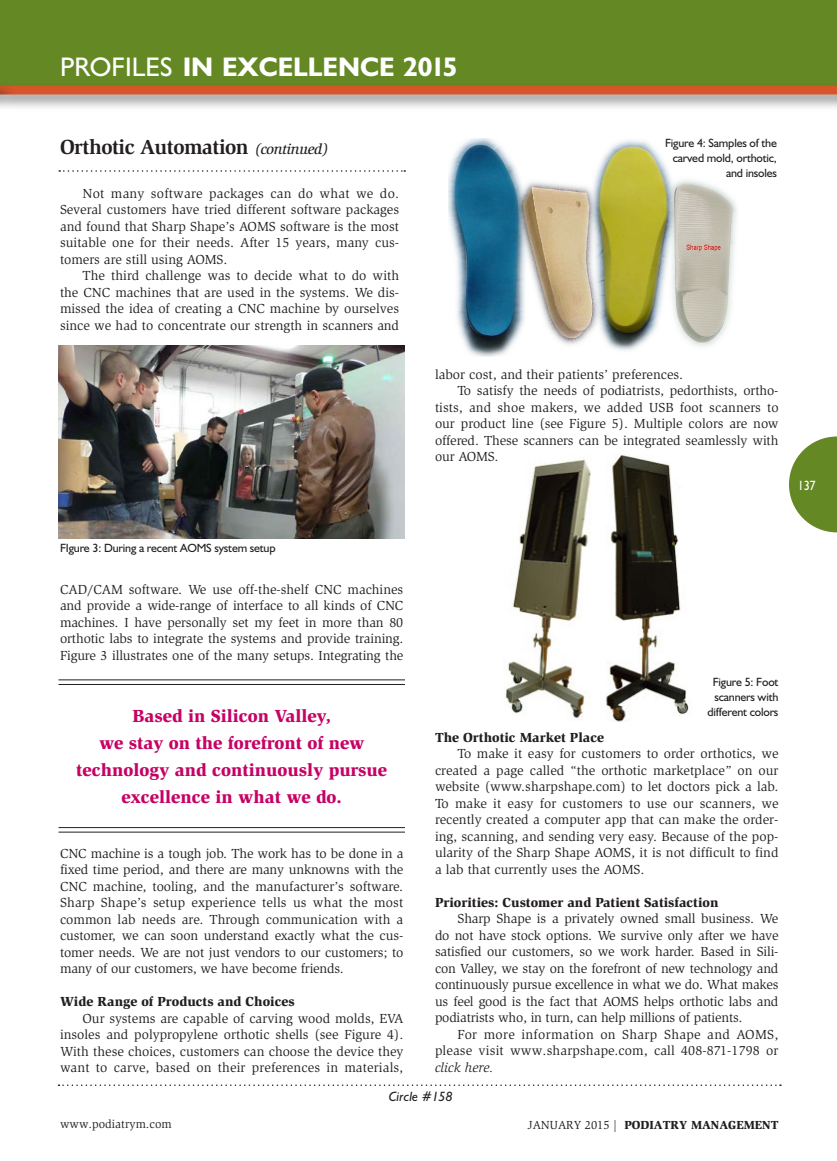
<style>
.page{position:relative;width:837px;height:1161px;background:#fff}
.page>*{position:absolute;margin:0;border:0;box-sizing:border-box;transform-origin:0 0}
.t1{font:700 27px "Humanist 521 BT";color:#fff}
._2011-Profile_Headli{font:700 21px "Slimbach";letter-spacing:-.025em;color:#231f20}
.t2{font:900 18px "Slimbach";color:#c60265}
.t3{font:13.5px/16.5px "Slimbach";color:#231f20;text-align:justify}
._2011-Subhead1{font:900 13.5px "Slimbach";color:#231f20}
.t4{font:italic 13.5px "Humanist 521 BT";color:#231f20}
.t5{font:13.5px "Humanist 521 BT";color:#fff;scale:.9 1}
.t6{font:12px/15px "Humanist 521 BT";letter-spacing:-.015em;color:#231f20;text-align:right}
.t7{font:900 12px "Slimbach";color:#231f20}
.t8{font:12px "Slimbach";color:#231f20}
.s1{font-weight:400}
.s2{font-weight:500;font-style:italic;font-size:15px}
.s3{font-style:italic}
</style>
<div class="page">
<svg style="left:789px;top:436px;width:48px;height:96px"></svg>
<div style="left:0;top:0;width:837px;height:88px;background:#638824"></div>
<div style="left:0;top:82px;width:837px;height:29px;background:#231f20;opacity:.5"></div>
<div style="left:0;top:86px;width:837px;height:8px;background:#d75529"></div>
<div style="left:0;top:82px;width:16px;height:29px;background:#231f20;opacity:.5"></div>
<svg style="left:58px;top:1084px;width:723px;height:2px"></svg>
<svg style="left:59px;top:170px;width:346px;height:2px"></svg>
<img style="left:58px;top:345px;width:347px;height:193px">
<img style="left:448px;top:139px;width:289px;height:218px">
<hr style="left:58px;top:680px;width:347px;height:1px;background:#231f20">
<hr style="left:58px;top:684px;width:347px;height:1px;background:#231f20">
<hr style="left:58px;top:827px;width:347px;height:1px;background:#231f20">
<hr style="left:58px;top:832px;width:347px;height:1px;background:#231f20">
<img style="left:504px;top:455px;width:187px;height:266px">
<p class="t1" style="left:60px;top:50px;width:399px"><span class="s1">PROFILES</span> IN EXCELLENCE 2015</p>
<p class="_2011-Profile_Headli" style="left:60px;top:134px;width:270px">Orthotic Automation <span class="s2">(continued)</span></p>
<p class="t3" style="left:60px;top:185px;width:341px;text-indent:23px">Not many software packages can do what we do.<br>Several customers have tried different software packages and found that Sharp Shape’s AOMS software is the most suitable one for their needs. After 15 years, many cus&shy;tomers are still using AOMS.</p>
<p class="t3" style="left:60px;top:268px;width:341px;text-indent:23px">The third challenge was to decide what to do with the CNC machines that are used in the systems. We dis&shy;missed the idea of creating a CNC machine by ourselves since we had to concentrate our strength in scanners and</p>
<p class="t6" style="left:665px;top:135px;width:113px">Figure 4: Samples of the carved mold, orthotic, and insoles</p>
<p class="t3" style="left:435px;top:366px;width:250px">labor cost, and their patients’ preferences.</p>
<p class="t3" style="left:435px;top:383px;width:345px;text-indent:22px">To satisfy the needs of podiatrists, pedorthists, ortho&shy;tists, and shoe makers, we added USB foot scanners to our product line (see Figure 5). Multiple colors are now offered. These scanners can be integrated seamlessly with our AOMS.</p>
<p class="t6" style="left:60px;top:540px;width:217px">FIgure 3: During a recent AOMS system setup</p>
<p class="t3" style="left:60px;top:581px;width:345px">CAD/CAM software. We use off-the-shelf CNC machines and provide a wide-range of interface to all kinds of CNC machines. I have personally set my feet in more than 80 orthotic labs to integrate the systems and provide training.<br>Figure 3 illustrates one of the many setups. Integrating the</p>
<p class="t2" style="left:133px;top:705px;width:200px">Based in Silicon Valley,</p>
<p class="t2" style="left:99px;top:732px;width:267px">we stay on the forefront of new</p>
<p class="t2" style="left:76px;top:759px;width:313px">technology and continuously pursue</p>
<p class="t2" style="left:121px;top:786px;width:222px">excellence in what we do.</p>
<p class="t3" style="left:60px;top:845px;width:345px">CNC machine is a tough job. The work has to be done in a fixed time period, and there are many unknowns with the CNC machine, tooling, and the manufacturer’s software.<br>Sharp Shape’s setup experience tells us what the most common lab needs are. Through communication with a customer, we can soon understand exactly what the cus&shy;tomer needs. We are not just vendors to our customers; to many of our customers, we have become friends.</p>
<p class="_2011-Subhead1" style="left:60px;top:993px;width:236px">Wide Range of Products and Choices</p>
<p class="t3" style="left:60px;top:1010px;width:345px;text-indent:23px">Our systems are capable of carving wood molds, EVA insoles and polypropylene orthotic shells (see Figure 4).<br>With these choices, customers can choose the device they want to carve, based on their preferences in materials,</p>
<p class="t6" style="left:707px;top:675px;width:73px;text-align:center">Figure 5: Foot scanners with different colors</p>
<p class="_2011-Subhead1" style="left:435px;top:729px;width:171px">The Orthotic Market Place</p>
<p class="t3" style="left:435px;top:746px;width:345px;text-indent:23px">To make it easy for customers to order orthotics, we created a page called “the orthotic marketplace” on our website (www.sharpshape.com) to let doctors pick a lab.<br>To make it easy for customers to use our scanners, we recently created a computer app that can make the order&shy;ing, scanning, and sending very easy. Because of the pop&shy;ularity of the Sharp Shape AOMS, it is not difficult to find a lab that currently uses the AOMS.</p>
<p class="_2011-Subhead1" style="left:435px;top:894px;width:285px">Priorities: Customer and Patient Satisfaction</p>
<p class="t3" style="left:435px;top:911px;width:345px;text-indent:23px">Sharp Shape is a privately owned small business. We do not have stock options. We survive only after we have satisfied our customers, so we work harder. Based in Sili&shy;con Valley, we stay on the forefront of new technology and continuously pursue excellence in what we do. What makes us feel good is the fact that AOMS helps orthotic labs and podiatrists who, in turn, can help millions of patients.</p>
<p class="t3" style="left:435px;top:1026px;width:345px;text-indent:23px">For more information on Sharp Shape and AOMS, please visit www.sharpshape.com, call 408-871-1798 or <span class="s3">click here.</span></p>
<p class="t4" style="left:389px;top:1088px;width:65px">Circle #158</p>
<p class="t8" style="left:60px;top:1117px;width:113px">www.podiatrym.com</p>
<p class="t7" style="left:528px;top:1117px;width:252px"><span class="s1">JANUARY 2015 |</span> PODIATRY MANAGEMENT</p>
<p class="t5" style="left:798px;top:477px;width:21px">137</p>
</div>
